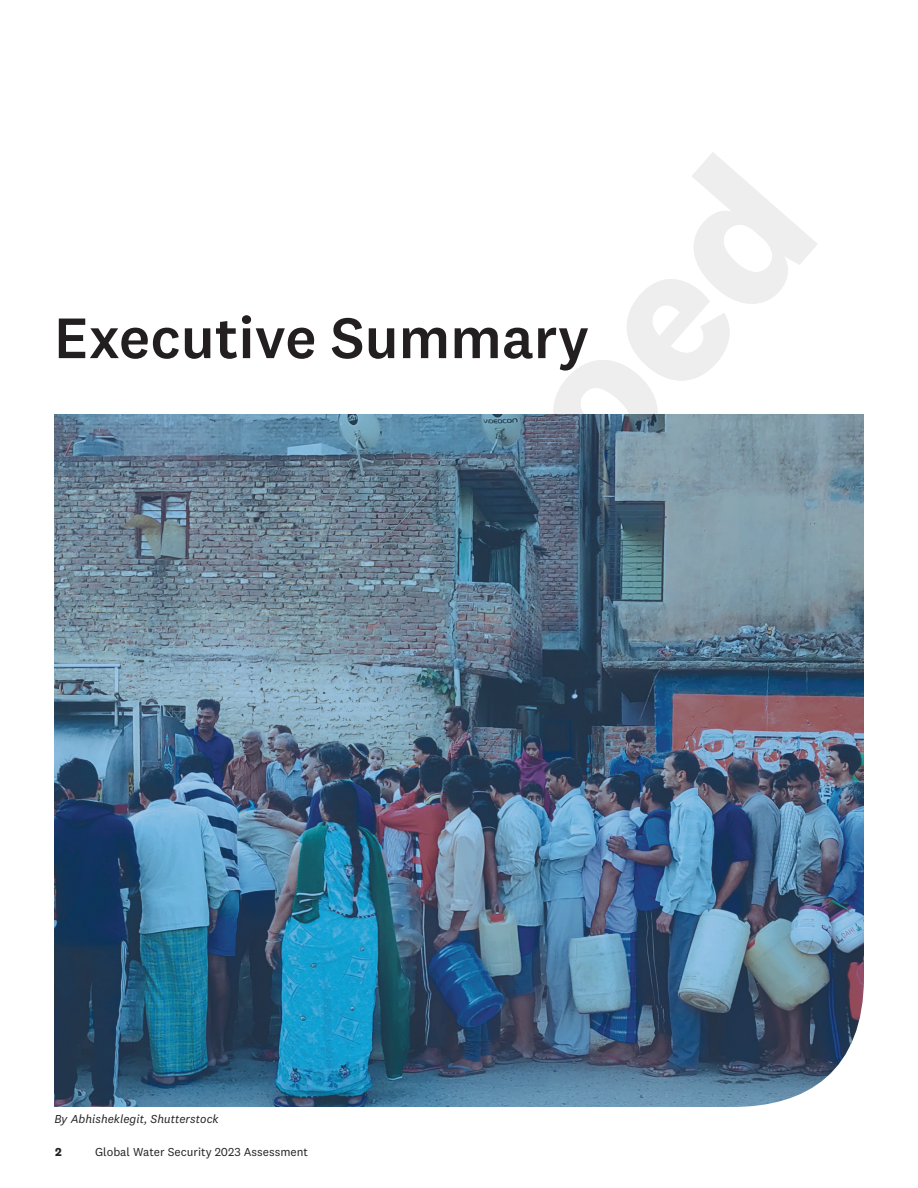
<style>
.page{position:relative;width:918px;height:1188px;background:#fff}
.page>*{position:absolute;margin:0;border:0;box-sizing:border-box;transform-origin:0 0}
.t1{font:500 59.25px "National 2";color:#231f20}
.t2{font:12px "National 2";color:#231f20}
.t3{font:italic 12px "National 2";color:#231f20}
.t4{font:700 12px "National 2";color:#231f20}
</style>
<div class="page">
<img style="left:54px;top:414px;width:810px;height:693px">
<h1 class="t1" style="left:54px;top:302px;width:537px">Executive Summary</h1>
<p class="t3" style="left:54px;top:1111px;width:166px">By Abhisheklegit, Shutterstock</p>
<p class="t4" style="left:55px;top:1144px;width:8px">2</p>
<p class="t2" style="left:95px;top:1144px;width:215px">Global Water Security 2023 Assessment</p>
</div>
